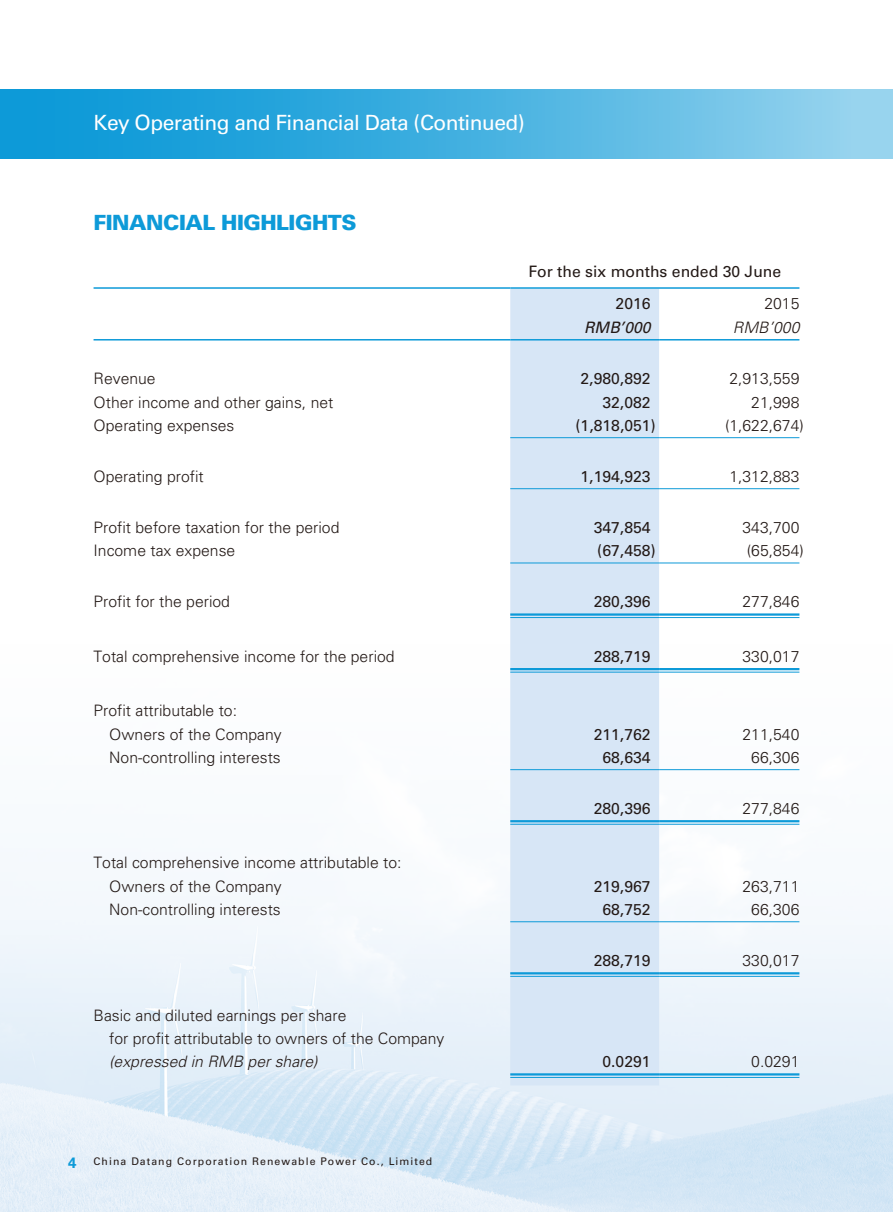
<style>
.page{position:relative;width:893px;height:1212px;background:#fff}
.page>*{position:absolute;margin:0;border:0;box-sizing:border-box;transform-origin:0 0}
.t1{font:21px "Univers LT Std";letter-spacing:-.025em;color:#fff}
.t2{font:900 21px "Univers LT Std";letter-spacing:-.025em;color:#0d9ad8}
.t3{font:300 15.75px/23.2px "Univers LT Std";color:#231916}
.t4{font:15.75px/32.7px "Univers LT Std";color:#231916}
.t5{font:italic 300 15.75px "Univers LT Std";color:#231916}
.t6{font:italic 15.75px "Univers LT Std";color:#231916}
.t7{font:10.5px "Univers LT Std";letter-spacing:.1em;color:#231916}
.s1{font-weight:700;font-size:15px;color:#0d9ad8}
</style>
<div class="page">
<img style="left:0;top:287px;width:893px;height:925px">
<div style="left:0;top:89px;width:893px;height:70px;background:linear-gradient(to right,#0092d5,#93d2ed)"></div>
<div style="left:510px;top:289px;width:149px;height:796px;background:#d7e6f6"></div>
<hr style="left:94px;top:287px;width:416px;height:2px;background:#0d9ad8">
<hr style="left:510px;top:287px;width:289px;height:2px;background:#0d9ad8">
<hr style="left:94px;top:339px;width:416px;height:1px;background:#0d9ad8">
<hr style="left:510px;top:339px;width:149px;height:1px;background:#0d9ad8">
<hr style="left:659px;top:339px;width:140px;height:1px;background:#0d9ad8">
<hr style="left:510px;top:437px;width:149px;height:1px;background:#0d9ad8">
<hr style="left:659px;top:437px;width:140px;height:1px;background:#0d9ad8">
<hr style="left:510px;top:488px;width:149px;height:1px;background:#0d9ad8">
<hr style="left:659px;top:488px;width:140px;height:1px;background:#0d9ad8">
<hr style="left:510px;top:563px;width:149px;height:1px;background:#0d9ad8">
<hr style="left:659px;top:563px;width:140px;height:1px;background:#0d9ad8">
<hr style="left:510px;top:613px;width:149px;height:3px;background:#0d9ad8">
<hr style="left:510px;top:617px;width:149px;height:1px;background:#0d9ad8">
<hr style="left:659px;top:613px;width:140px;height:3px;background:#0d9ad8">
<hr style="left:659px;top:617px;width:140px;height:1px;background:#0d9ad8">
<hr style="left:510px;top:668px;width:149px;height:2px;background:#0d9ad8">
<hr style="left:510px;top:672px;width:149px;height:1px;background:#0d9ad8">
<hr style="left:659px;top:668px;width:140px;height:2px;background:#0d9ad8">
<hr style="left:659px;top:672px;width:140px;height:1px;background:#0d9ad8">
<hr style="left:510px;top:769px;width:149px;height:1px;background:#0d9ad8">
<hr style="left:659px;top:769px;width:140px;height:1px;background:#0d9ad8">
<hr style="left:510px;top:820px;width:149px;height:2px;background:#0d9ad8">
<hr style="left:510px;top:824px;width:149px;height:1px;background:#0d9ad8">
<hr style="left:659px;top:820px;width:140px;height:2px;background:#0d9ad8">
<hr style="left:659px;top:824px;width:140px;height:1px;background:#0d9ad8">
<hr style="left:510px;top:921px;width:149px;height:1px;background:#0d9ad8">
<hr style="left:659px;top:921px;width:140px;height:1px;background:#0d9ad8">
<hr style="left:510px;top:972px;width:149px;height:2px;background:#0d9ad8">
<hr style="left:510px;top:976px;width:149px;height:1px;background:#0d9ad8">
<hr style="left:659px;top:972px;width:140px;height:2px;background:#0d9ad8">
<hr style="left:659px;top:976px;width:140px;height:1px;background:#0d9ad8">
<hr style="left:510px;top:1073px;width:149px;height:2px;background:#0d9ad8">
<hr style="left:510px;top:1077px;width:149px;height:1px;background:#0d9ad8">
<hr style="left:659px;top:1073px;width:140px;height:2px;background:#0d9ad8">
<hr style="left:659px;top:1077px;width:140px;height:1px;background:#0d9ad8">
<h1 class="t1" style="left:94px;top:111px;width:433px">Key Operating and Financial Data (Continued)</h1>
<h1 class="t2" style="left:94px;top:209px;width:264px">FINANCIAL HIGHLIGHTS</h1>
<p class="t4" style="left:616px;top:255px;width:167px;text-indent:-87px">For the six months ended 30 June<br>2016</p>
<p class="t3" style="left:764px;top:292px;width:37px">2015</p>
<p class="t6" style="left:584px;top:318px;width:68px">RMB’000</p>
<p class="t5" style="left:733px;top:317px;width:68px">RMB’000</p>
<p class="t3" style="left:94px;top:367px;width:64px">Revenue</p>
<p class="t4" style="left:581px;top:362px;width:72px">2,980,892</p>
<p class="t3" style="left:729px;top:367px;width:72px">2,913,559</p>
<p class="t3" style="left:94px;top:390px;width:241px">Other income and other gains, net</p>
<p class="t4" style="left:602px;top:386px;width:50px">32,082</p>
<p class="t3" style="left:751px;top:390px;width:50px">21,998</p>
<p class="t3" style="left:94px;top:414px;width:142px">Operating expenses</p>
<p class="t4" style="left:575px;top:409px;width:82px">(1,818,051)</p>
<p class="t3" style="left:725px;top:414px;width:80px">(1,622,674)</p>
<p class="t3" style="left:94px;top:465px;width:112px">Operating profit</p>
<p class="t4" style="left:580px;top:460px;width:72px">1,194,923</p>
<p class="t3" style="left:729px;top:465px;width:72px">1,312,883</p>
<p class="t3" style="left:94px;top:516px;width:247px">Profit before taxation for the period</p>
<p class="t4" style="left:594px;top:511px;width:58px">347,854</p>
<p class="t3" style="left:742px;top:516px;width:58px">343,700</p>
<p class="t3" style="left:94px;top:539px;width:143px">Income tax expense</p>
<p class="t4" style="left:597px;top:534px;width:60px">(67,458)</p>
<p class="t3" style="left:747px;top:539px;width:58px">(65,854)</p>
<p class="t3" style="left:94px;top:590px;width:138px">Profit for the period</p>
<p class="t4" style="left:594px;top:585px;width:58px">280,396</p>
<p class="t3" style="left:742px;top:590px;width:58px">277,846</p>
<p class="t3" style="left:94px;top:644px;width:303px">Total comprehensive income for the period</p>
<p class="t4" style="left:594px;top:640px;width:58px">288,719</p>
<p class="t3" style="left:742px;top:644px;width:58px">330,017</p>
<p class="t3" style="left:109px;top:699px;width:174px;text-indent:-16px">Profit attributable to:<br>Owners of the Company</p>
<p class="t4" style="left:594px;top:718px;width:58px">211,762</p>
<p class="t3" style="left:742px;top:722px;width:58px">211,540</p>
<p class="t3" style="left:109px;top:746px;width:173px">Non-controlling interests</p>
<p class="t4" style="left:602px;top:741px;width:50px">68,634</p>
<p class="t3" style="left:751px;top:746px;width:50px">66,306</p>
<p class="t4" style="left:594px;top:792px;width:58px">280,396</p>
<p class="t3" style="left:742px;top:797px;width:58px">277,846</p>
<p class="t3" style="left:109px;top:851px;width:294px;text-indent:-16px">Total comprehensive income attributable to:<br>Owners of the Company</p>
<p class="t4" style="left:594px;top:870px;width:58px">219,967</p>
<p class="t3" style="left:742px;top:874px;width:58px">263,711</p>
<p class="t3" style="left:109px;top:898px;width:173px">Non-controlling interests</p>
<p class="t4" style="left:602px;top:893px;width:50px">68,752</p>
<p class="t3" style="left:751px;top:898px;width:50px">66,306</p>
<p class="t4" style="left:594px;top:944px;width:58px">288,719</p>
<p class="t3" style="left:742px;top:949px;width:58px">330,017</p>
<p class="t3" style="left:109px;top:1003px;width:337px;text-indent:-16px">Basic and diluted earnings per share<br>for profit attributable to owners of the Company</p>
<p class="t5" style="left:109px;top:1052px;width:210px">(expressed in RMB per share)</p>
<p class="t4" style="left:602px;top:1045px;width:50px">0.0291</p>
<p class="t3" style="left:751px;top:1050px;width:50px">0.0291</p>
<p class="t7" style="left:68px;top:1155px;width:366px"><span class="s1">4</span> China Datang Corporation Renewable Power Co., Limited</p>
</div>
